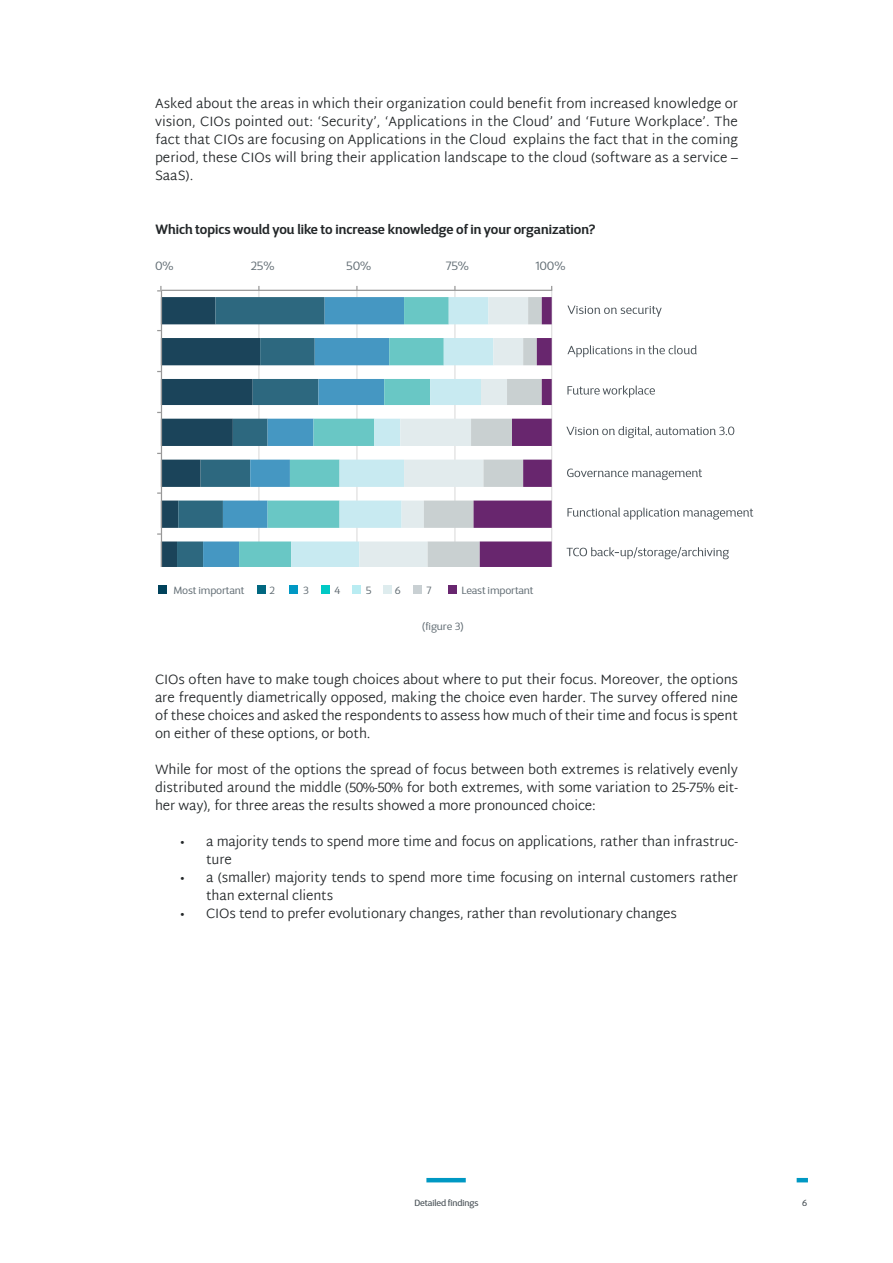
<style>
.page{position:relative;width:893px;height:1263px;background:#fff}
.page>*{position:absolute;margin:0;border:0;box-sizing:border-box;transform-origin:0 0}
.t1{font:300 13.5px/18px "Martel Sans";letter-spacing:-.01em;color:#222628;text-align:justify}
.t2{font:600 13.5px "D Sari";color:#222628}
.t3{font:12px "D Sari";letter-spacing:-.01em;color:#636e75}
.t4{font:10.5px "D Sari";letter-spacing:-.01em;color:#636e75}
.t5{font:9px "D Sari";letter-spacing:-.01em;color:#4d555b}
</style>
<div class="page">
<hr style="left:797px;top:1178px;width:11px;height:4px;background:#0098c3">
<hr style="left:426px;top:1178px;width:40px;height:4px;background:#0098c3">
<svg style="left:567px;top:547px;width:162px;height:12px"></svg>
<svg style="left:567px;top:508px;width:186px;height:12px"></svg>
<svg style="left:567px;top:469px;width:135px;height:11px"></svg>
<svg style="left:566px;top:426px;width:168px;height:12px"></svg>
<svg style="left:567px;top:386px;width:88px;height:11px"></svg>
<div style="left:158px;top:586px;width:9px;height:8px;background:#00425b"></div>
<div style="left:352px;top:586px;width:9px;height:8px;background:#b9ecf2"></div>
<div style="left:289px;top:586px;width:9px;height:8px;background:#0098c4"></div>
<div style="left:413px;top:586px;width:9px;height:8px;background:#c9d0d3"></div>
<div style="left:257px;top:586px;width:9px;height:8px;background:#006780"></div>
<div style="left:383px;top:586px;width:8px;height:8px;background:#deecee"></div>
<div style="left:321px;top:586px;width:9px;height:8px;background:#00c9c5"></div>
<div style="left:448px;top:586px;width:9px;height:8px;background:#68266f"></div>
<hr style="left:258px;top:291px;width:2px;height:276px;background:#e0e0e0">
<hr style="left:356px;top:291px;width:2px;height:276px;background:#e0e0e0">
<hr style="left:454px;top:291px;width:2px;height:276px;background:#e0e0e0">
<hr style="left:551px;top:291px;width:1px;height:276px;background:#e0e0e0">
<svg style="left:325px;top:297px;width:34px;height:270px"></svg>
<svg style="left:359px;top:297px;width:65px;height:270px"></svg>
<svg style="left:424px;top:297px;width:128px;height:270px"></svg>
<hr style="left:161px;top:290px;width:391px;height:1px;background:#989898">
<hr style="left:161px;top:290px;width:1px;height:277px;background:#989898">
<svg style="left:157px;top:286px;width:5px;height:5px"></svg>
<svg style="left:157px;top:297px;width:168px;height:270px"></svg>
<svg style="left:567px;top:345px;width:130px;height:12px"></svg>
<svg style="left:567px;top:305px;width:95px;height:12px"></svg>
<p class="t1" style="left:155px;top:95px;width:584px">Asked about the areas in which their organization could benefit from increased knowledge or vision, CIOs pointed out: ‘Security’, ‘Applications in the Cloud’ and ‘Future Workplace’. The fact that CIOs are focusing on Applications in the Cloud explains the fact that in the coming period, these CIOs will bring their application landscape to the cloud (software as a service – SaaS).</p>
<p class="t2" style="left:155px;top:221px;width:442px">Which topics would you like to increase knowledge of in your organization?</p>
<p class="t3" style="left:155px;top:258px;width:20px">0%</p>
<p class="t3" style="left:251px;top:258px;width:25px">25%</p>
<p class="t3" style="left:346px;top:258px;width:27px">50%</p>
<p class="t3" style="left:446px;top:258px;width:25px">75%</p>
<p class="t3" style="left:535px;top:258px;width:32px">100%</p>
<p class="t4" style="left:173px;top:584px;width:72px">Most important</p>
<p class="t4" style="left:270px;top:584px;width:7px">2</p>
<p class="t4" style="left:303px;top:584px;width:7px">3</p>
<p class="t4" style="left:334px;top:584px;width:7px">4</p>
<p class="t4" style="left:366px;top:584px;width:7px">5</p>
<p class="t4" style="left:395px;top:584px;width:7px">6</p>
<p class="t4" style="left:426px;top:584px;width:7px">7</p>
<p class="t4" style="left:462px;top:584px;width:73px">Least important</p>
<p class="t4" style="left:422px;top:620px;width:43px">(figure 3)</p>
<p class="t1" style="left:155px;top:671px;width:584px">CIOs often have to make tough choices about where to put their focus. Moreover, the options are frequently diametrically opposed, making the choice even harder. The survey offered nine of these choices and asked the respondents to assess how much of their time and focus is spent on either of these options, or both.</p>
<p class="t1" style="left:155px;top:761px;width:584px">While for most of the options the spread of focus between both extremes is relatively evenly distributed around the middle (50%-50% for both extremes, with some variation to 25-75% eit&shy;her way), for three areas the results showed a more pronounced choice:</p>
<p class="t1" style="left:206px;top:833px;width:533px;text-indent:-27px">• a majority tends to spend more time and focus on applications, rather than infrastruc&shy;ture</p>
<p class="t1" style="left:206px;top:869px;width:533px;text-indent:-27px">• a (smaller) majority tends to spend more time focusing on internal customers rather than external clients</p>
<p class="t1" style="left:179px;top:905px;width:499px">• CIOs tend to prefer evolutionary changes, rather than revolutionary changes</p>
<p class="t5" style="left:414px;top:1197px;width:66px">Detailed findings</p>
<p class="t5" style="left:802px;top:1197px;width:7px">6</p>
</div>
